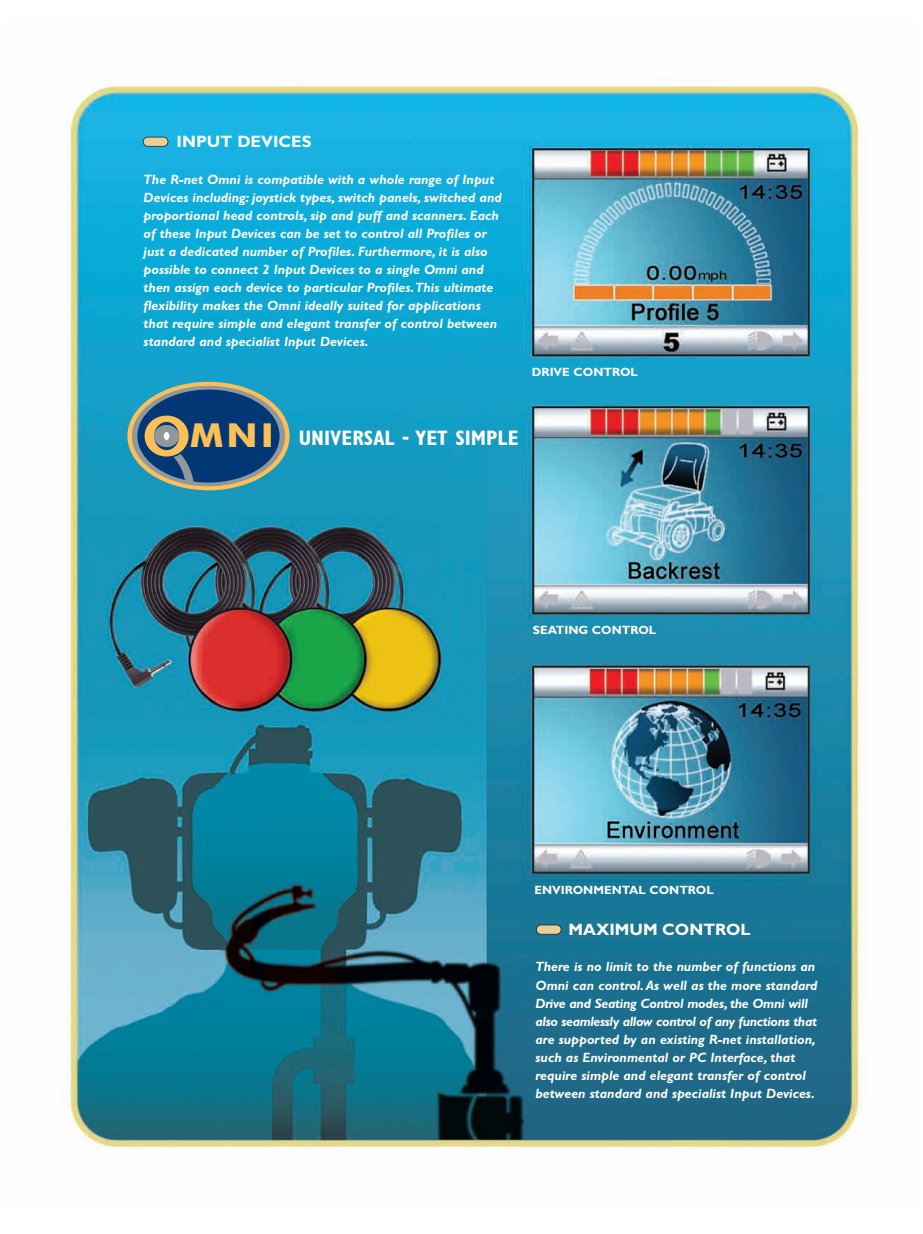
<style>
.page{position:relative;width:923px;height:1234px;background:#fff}
.page>*{position:absolute;margin:0;border:0;box-sizing:border-box;transform-origin:0 0}
.t1{font:700 33px "Futura BT";color:#fdbf56;scale:1.11 1}
.t2{font:700 condensed 21px "Gill Sans";color:#fff}
.t3{font:700 16.5px "Gill Sans";color:#fff}
.t4{font:italic 700 13.5px/18px "Gill Sans";color:#fff}
.t5{font:700 12px "Gill Sans";color:#fff}
</style>
<div class="page">
<img style="left:61px;top:81px;width:801px;height:1068px">
<div style="left:128px;top:381px;width:161px;height:109px;border:6px solid #fdbf56;border-radius:50%"></div>
<div style="left:135px;top:387px;width:147px;height:97px;background:#013775;border-radius:50%"></div>
<div style="left:132px;top:385px;width:152px;height:101px;border:5px solid #90979d;border-radius:50%"></div>
<svg style="left:161px;top:454px;width:38px;height:35px"></svg>
<div style="left:144px;top:413px;width:45px;height:45px;border:8px solid #013775;border-radius:50%"></div>
<svg style="left:149px;top:418px;width:35px;height:35px"></svg>
<div style="left:145px;top:415px;width:43px;height:42px;border:8px solid #fdbf56;border-radius:50%"></div>
<div style="left:159px;top:428px;width:15px;height:15px;background:#fff;border-radius:50%"></div>
<div style="left:155px;top:424px;width:23px;height:23px;border:8px solid #90979d;border-radius:50%"></div>
<div style="left:143px;top:137px;width:25px;height:9px;background:#e8ce97;border-radius:5px"></div>
<div style="left:143px;top:137px;width:25px;height:10px;border:2px solid #231f20;border-radius:5px"></div>
<div style="left:536px;top:924px;width:25px;height:10px;background:#e8ce97;border-radius:5px"></div>
<div style="left:536px;top:924px;width:25px;height:10px;border:2px solid #231f20;border-radius:5px"></div>
<p class="t3" style="left:177px;top:135px;width:136px">INPUT DEVICES</p>
<p class="t4" style="left:144px;top:172px;width:360px">The R-net Omni is compatible with a whole range of Input Devices including: joystick types, switch panels, switched and proportional head controls, sip and puff and scanners. Each of these Input Devices can be set to control all Profiles or just a dedicated number of Profiles. Furthermore, it is also possible to connect 2 Input Devices to a single Omni and then assign each device to particular Profiles.This ultimate flexibility makes the Omni ideally suited for applications that require simple and elegant transfer of control between standard and specialist Input Devices.</p>
<p class="t5" style="left:532px;top:367px;width:107px">DRIVE CONTROL</p>
<h1 class="t1" style="left:190px;top:422px;width:77px">MNI</h1>
<h2 class="t2" style="left:299px;top:429px;width:221px">UNIVERSAL - YET SIMPLE</h2>
<p class="t5" style="left:533px;top:625px;width:125px">SEATING CONTROL</p>
<p class="t5" style="left:534px;top:884px;width:181px">ENVIRONMENTAL CONTROL</p>
<p class="t3" style="left:568px;top:922px;width:184px">MAXIMUM CONTROL</p>
<p class="t4" style="left:535px;top:958px;width:283px">There is no limit to the number of functions an Omni can control.As well as the more standard Drive and Seating Control modes, the Omni will also seamlessly allow control of any functions that are supported by an existing R-net installation, such as Environmental or PC Interface, that require simple and elegant transfer of control between standard and specialist Input Devices.</p>
</div>
